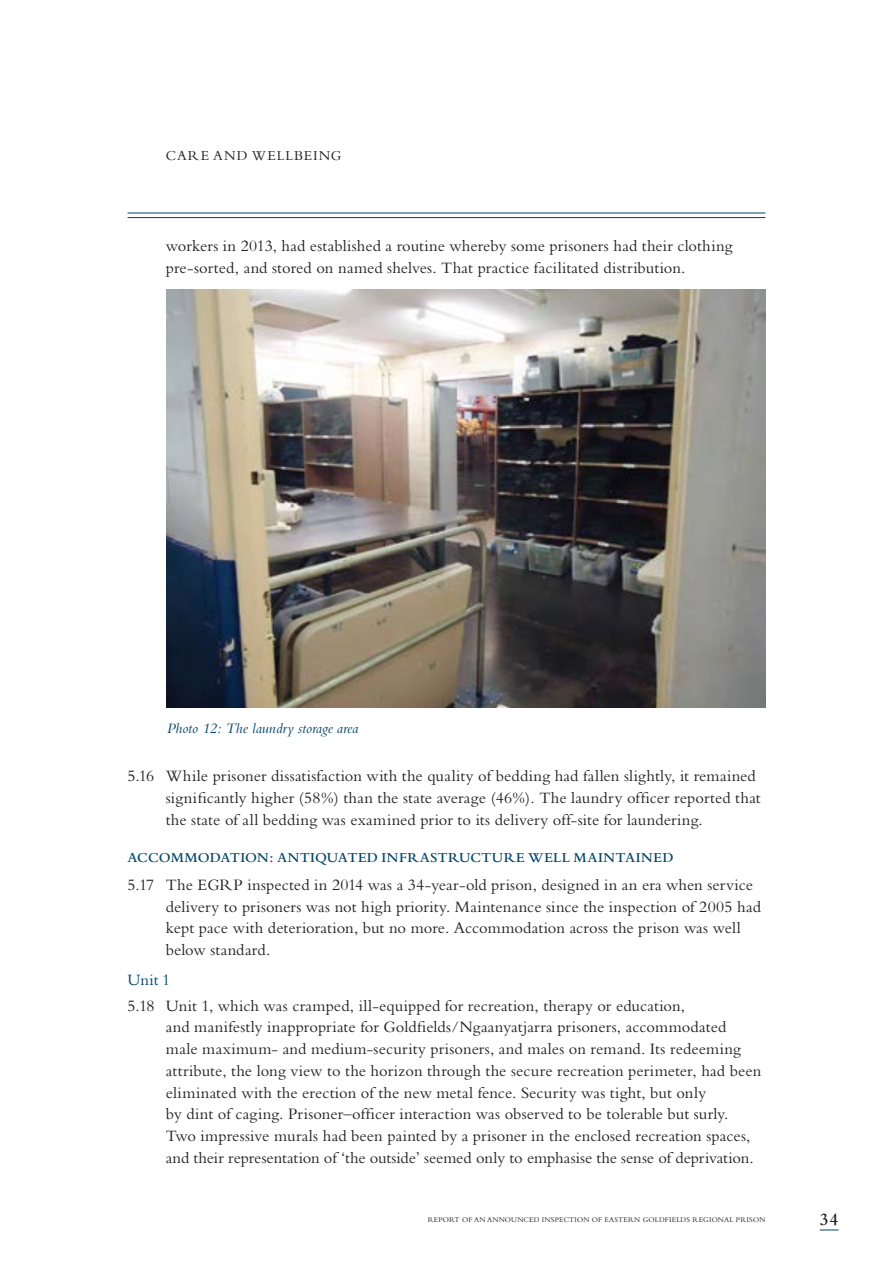
<style>
.page{position:relative;width:893px;height:1263px;background:#fff}
.page>*{position:absolute;margin:0;border:0;box-sizing:border-box;transform-origin:0 0}
.t1{font:600 18px "Bembo";color:#231f20}
.t2{font:16.5px/21.8px "Bembo";letter-spacing:.005em;color:#231f20}
.t3{font:16.5px "Bembo";color:#00446a}
.t4{font:italic 15px "Bembo";letter-spacing:.005em;color:#00446a}
.t5{font:600 14.25px "Bembo";letter-spacing:.03em;color:#00446a}
.t6{font:14.25px "Bembo";color:#231f20}
.t7{font:7.5px "Bembo";letter-spacing:.02em;color:#231f20}
</style>
<div class="page">
<hr style="left:128px;top:213px;width:637px;height:1px;background:#00446a">
<hr style="left:128px;top:217px;width:637px;height:1px;background:#00446a">
<svg style="left:820px;top:1229px;width:19px;height:1px"></svg>
<img style="left:167px;top:289px;width:598px;height:419px">
<p class="t6" style="left:166px;top:147px;width:23px">Care</p>
<p class="t6" style="left:213px;top:147px;width:13px">and</p>
<p class="t6" style="left:252px;top:147px;width:20px">Wellbeing</p>
<p class="t2" style="left:166px;top:234px;width:568px">workers in 2013, had established a routine whereby some prisoners had their clothing pre-sorted, and stored on named shelves. That practice facilitated distribution.</p>
<p class="t4" style="left:167px;top:720px;width:193px">Photo 12: The laundry storage area</p>
<p class="t2" style="left:166px;top:765px;width:596px;text-indent:-38px">5.16 While prisoner dissatisfaction with the quality of bedding had fallen slightly, it remained significantly higher (58%) than the state average (46%). The laundry officer reported that the state of all bedding was examined prior to its delivery off-site for laundering.</p>
<p class="t5" style="left:128px;top:849px;width:548px">ACCOMMODATION: ANTIQUATED INFRASTRUCTURE WELL MAINTAINED</p>
<p class="t2" style="left:166px;top:873px;width:597px;text-indent:-38px">5.17 The EGRP inspected in 2014 was a 34-year-old prison, designed in an era when service delivery to prisoners was not high priority. Maintenance since the inspection of 2005 had kept pace with deterioration, but no more. Accommodation across the prison was well below standard.</p>
<p class="t3" style="left:128px;top:970px;width:44px">Unit 1</p>
<p class="t2" style="left:166px;top:994px;width:597px;text-indent:-38px">5.18 Unit 1, which was cramped, ill-equipped for recreation, therapy or education,<br>and manifestly inappropriate for Goldfields/Ngaanyatjarra prisoners, accommodated male maximum- and medium-security prisoners, and males on remand. Its redeeming attribute, the long view to the horizon through the secure recreation perimeter, had been eliminated with the erection of the new metal fence. Security was tight, but only<br>by dint of caging. Prisoner–officer interaction was observed to be tolerable but surly.<br>Two impressive murals had been painted by a prisoner in the enclosed recreation spaces, and their representation of ‘the outside’ seemed only to emphasise the sense of deprivation.</p>
<p class="t7" style="left:428px;top:1215px;width:339px">REPORT OF AN ANNOUNCED INSPECTION OF EASTERN GOLDFIELDS REGIONAL PRISON</p>
<p class="t1" style="left:820px;top:1210px;width:20px">34</p>
</div>
